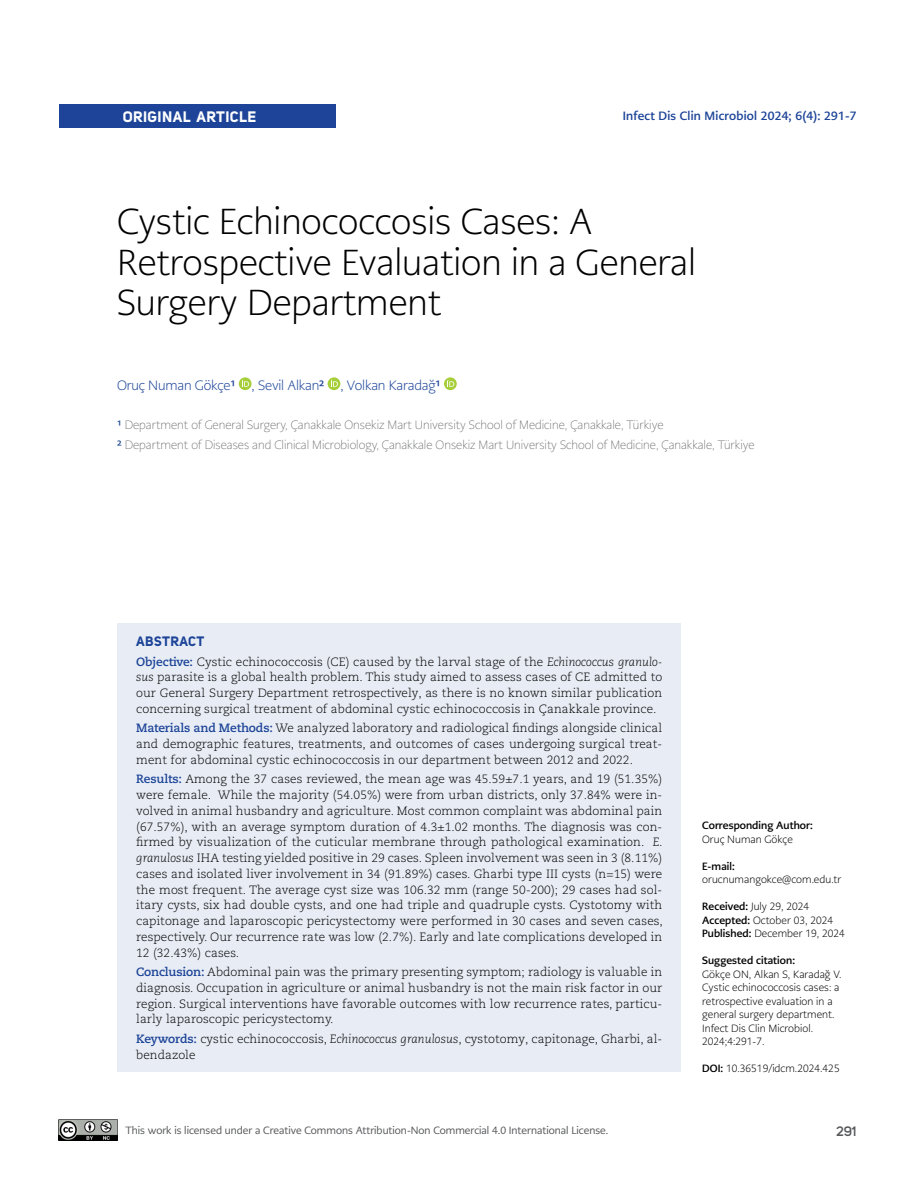
<style>
.page{position:relative;width:915px;height:1191px;background:#fff}
.page>*{position:absolute;margin:0;border:0;box-sizing:border-box;transform-origin:0 0}
.t1{font:300 36px/40.5px "PMN Caecilia Sans Head";color:#000}
.t2{font:700 15px "Uni Sans";letter-spacing:.03em;color:#fff}
.t3{font:300 13.5px "PMN Caecilia Sans Head";letter-spacing:-.01em;color:#1d4498}
.t4{font:700 13.5px "Uni Sans";letter-spacing:.03em;color:#1d4498}
.t5{font:600 13.5px "Uni Sans";color:#58595b}
.t6{font:300 12px/15.8px "Caecilia LT Pro 45";letter-spacing:.005em;color:#000;text-align:justify}
.t7{font:200 12px/19.5px "PMN Caecilia Sans Head";color:#58595b}
.t8{font:700 12px "PMN Caecilia Sans Head";letter-spacing:.02em;color:#1d4498}
.t9{font:300 10.5px/13.5px "PMN Caecilia Sans Head";letter-spacing:.005em;color:#000}
.t10{font:10.5px "PMN Caecilia Sans Head";color:#58595b}
.t11{font:700 10.5px "PMN Caecilia Sans Head";letter-spacing:.005em;color:#000}
.s1{font-weight:700}
.s2{font-weight:700;color:#1c4692}
.s3{font-family:"Caecilia LT Pro 75";font-weight:700;color:#1d4498}
.s4{font-family:"Caecilia LT Pro 46";font-style:italic}
</style>
<div class="page">
<div style="left:59px;top:104px;width:276px;height:23px;background:#1d4498"></div>
<div style="left:117px;top:623px;width:563px;height:449px;background:#e8edf5"></div>
<img style="left:58px;top:1119px;width:59px;height:21px">
<div style="left:239px;top:377px;width:12px;height:13px;background:#a6ce39;border-radius:50%"></div>
<svg style="left:242px;top:380px;width:7px;height:7px"></svg>
<svg style="left:327px;top:377px;width:13px;height:13px"></svg>
<svg style="left:331px;top:380px;width:7px;height:7px"></svg>
<svg style="left:444px;top:377px;width:12px;height:13px"></svg>
<svg style="left:447px;top:380px;width:7px;height:7px"></svg>
<p class="t2" style="left:123px;top:107px;width:135px">ORIGINAL ARTICLE</p>
<p class="t8" style="left:622px;top:108px;width:235px">Infect Dis Clin Microbiol 2024; 6(4): 291-7</p>
<h1 class="t1" style="left:117px;top:201px;width:580px">Cystic Echinococcosis Cases: A<br>Retrospective Evaluation in a General<br>Surgery Department</h1>
<p class="t3" style="left:117px;top:377px;width:325px">Oruç Numan Gökçe<span class="s1">1</span> , Sevil Alkan<span class="s1">2</span> , Volkan Karadağ<span class="s1">1</span></p>
<p class="t7" style="left:117px;top:415px;width:639px"><span class="s2">¹</span> Department of General Surgery, Çanakkale Onsekiz Mart University School of Medicine, Çanakkale, Türkiye<br><span class="s2">2</span> Department of Diseases and Clinical Microbiology, Çanakkale Onsekiz Mart University School of Medicine, Çanakkale, Türkiye</p>
<p class="t4" style="left:136px;top:633px;width:69px">ABSTRACT</p>
<p class="t6" style="left:136px;top:653px;width:527px"><span class="s3">Objective:</span> Cystic echinococcosis (CE) caused by the larval stage of the <span class="s4">Echinococcus granulo&shy;sus</span> parasite is a global health problem. This study aimed to assess cases of CE admitted to our General Surgery Department retrospectively, as there is no known similar publication concerning surgical treatment of abdominal cystic echinococcosis in Çanakkale province.</p>
<p class="t6" style="left:136px;top:720px;width:527px"><span class="s3">Materials and Methods:</span> We analyzed laboratory and radiological findings alongside clinical and demographic features, treatments, and outcomes of cases undergoing surgical treat&shy;ment for abdominal cystic echinococcosis in our department between 2012 and 2022.</p>
<p class="t6" style="left:136px;top:771px;width:528px"><span class="s3">Results:</span> Among the 37 cases reviewed, the mean age was 45.59±7.1 years, and 19 (51.35%) were female. While the majority (54.05%) were from urban districts, only 37.84% were in&shy;volved in animal husbandry and agriculture. Most common complaint was abdominal pain (67.57%), with an average symptom duration of 4.3±1.02 months. The diagnosis was con&shy;firmed by visualization of the cuticular membrane through pathological examination. <span class="s4">E. granulosus</span> IHA testing yielded positive in 29 cases. Spleen involvement was seen in 3 (8.11%) cases and isolated liver involvement in 34 (91.89%) cases. Gharbi type III cysts (n=15) were the most frequent. The average cyst size was 106.32 mm (range 50-200); 29 cases had sol&shy;itary cysts, six had double cysts, and one had triple and quadruple cysts. Cystotomy with capitonage and laparoscopic pericystectomy were performed in 30 cases and seven cases, respectively. Our recurrence rate was low (2.7%). Early and late complications developed in 12 (32.43%) cases.</p>
<p class="t6" style="left:136px;top:963px;width:527px"><span class="s3">Conclusion:</span> Abdominal pain was the primary presenting symptom; radiology is valuable in diagnosis. Occupation in agriculture or animal husbandry is not the main risk factor in our region. Surgical interventions have favorable outcomes with low recurrence rates, particu&shy;larly laparoscopic pericystectomy.</p>
<p class="t6" style="left:136px;top:1030px;width:527px"><span class="s3">Keywords:</span> cystic echinococcosis, <span class="s4">Echinococcus granulosus</span>, cystotomy, capitonage, Gharbi, al&shy;bendazole</p>
<p class="t10" style="left:125px;top:1123px;width:484px">This work is licensed under a Creative Commons Attribution-Non Commercial 4.0 International License.</p>
<p class="t11" style="left:702px;top:818px;width:112px">Corresponding Author:</p>
<p class="t9" style="left:702px;top:832px;width:92px">Oruç Numan Gökçe</p>
<p class="t11" style="left:702px;top:859px;width:34px">E-mail:</p>
<p class="t9" style="left:702px;top:873px;width:140px">orucnumangokce@com.edu.tr</p>
<p class="t9" style="left:702px;top:900px;width:144px"><span class="s1">Received:</span> July 29, 2024<br><span class="s1">Accepted:</span> October 03, 2024<br><span class="s1">Published:</span> December 19, 2024</p>
<p class="t11" style="left:702px;top:953px;width:94px">Suggested citation:</p>
<p class="t9" style="left:702px;top:967px;width:141px">Gökçe ON, Alkan S, Karadağ V.<br>Cystic echinococcosis cases: a retrospective evaluation in a general surgery department.<br>Infect Dis Clin Microbiol.<br>2024;4:291-7.</p>
<p class="t9" style="left:702px;top:1062px;width:139px"><span class="s1">DOI:</span> 10.36519/idcm.2024.425</p>
<p class="t5" style="left:835px;top:1123px;width:22px">291</p>
</div>
